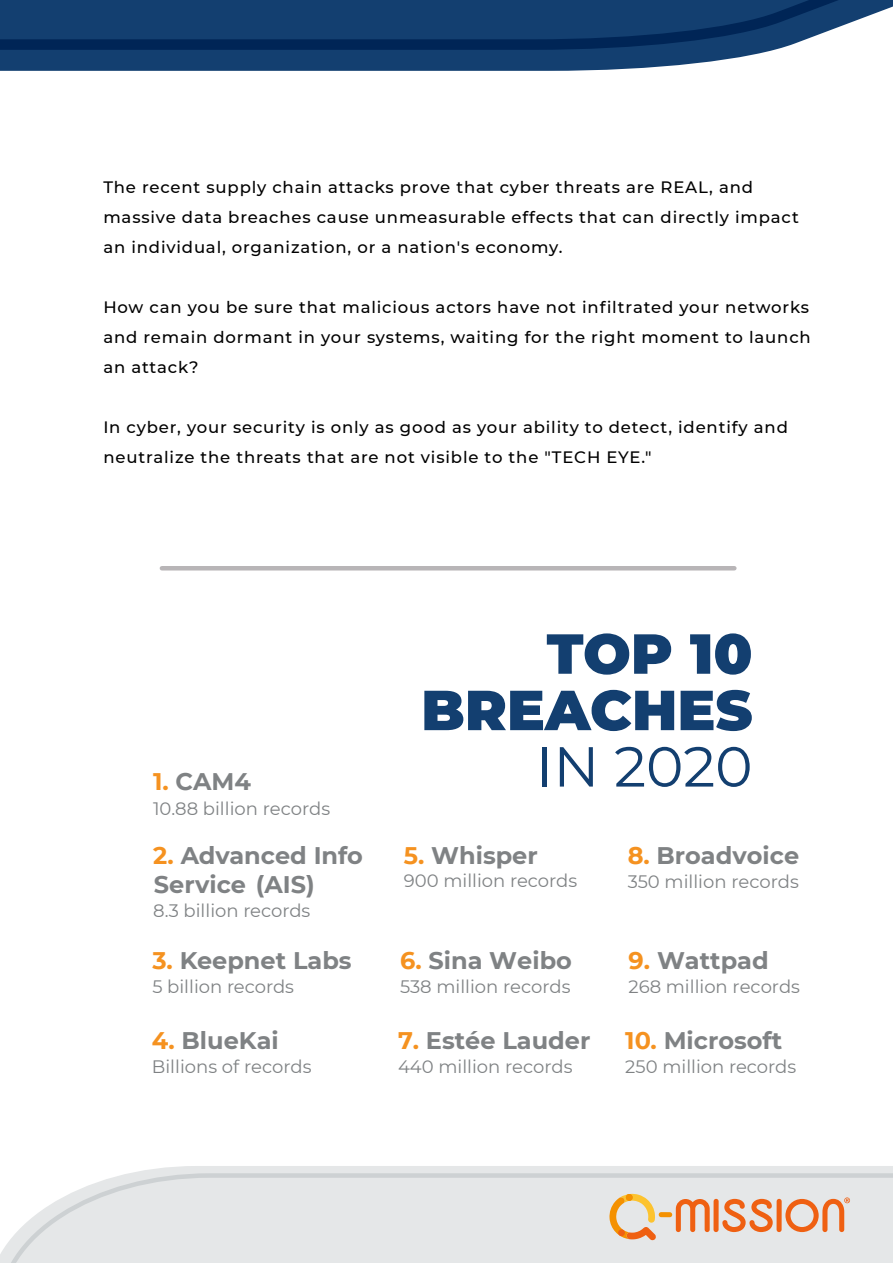
<style>
.page{position:relative;width:893px;height:1263px;background:#fff}
.page>*{position:absolute;margin:0;border:0;box-sizing:border-box;transform-origin:0 0}
.t1{font:900 56.25px/56.4px "Montserrat";color:#133f70;text-align:right}
.t2{font:56.25px "Montserrat";letter-spacing:-.005em;color:#133f70}
.t3{font:700 24px/28.5px "Montserrat";color:#7f8284}
.t4{font:18px "Montserrat";color:#7f8284}
.t5{font:500 16.5px/30px "Montserrat";letter-spacing:.05em;color:#000}
.s1{color:#f59220}
</style>
<div class="page">
<svg style="left:0;top:55px;width:751px;height:16px;background:#28507d"></svg>
<svg style="left:0;top:0;width:893px;height:55px;background:#1e4674"></svg>
<div style="left:132px;top:1166px;width:761px;height:7px;background:#e5e7e8"></div>
<svg style="left:0;top:1173px;width:893px;height:90px;background:#e4e6e7"></svg>
<svg style="left:609px;top:1194px;width:241px;height:46px;background:#e8c2a7"></svg>
<hr style="left:162px;top:566px;width:572px;height:4px;background:#b8b5b7">
<p class="t5" style="left:103px;top:172px;width:697px">The recent supply chain attacks prove that cyber threats are REAL, and massive data breaches cause unmeasurable effects that can directly impact an individual, organization, or a nation's economy.</p>
<p class="t5" style="left:103px;top:292px;width:709px;text-align:justify">How can you be sure that malicious actors have not infiltrated your networks and remain dormant in your systems, waiting for the right moment to launch an attack?</p>
<p class="t5" style="left:103px;top:412px;width:686px">In cyber, your security is only as good as your ability to detect, identify and neutralize the threats that are not visible to the "TECH EYE."</p>
<h2 class="t3" style="left:153px;top:766px;width:99px"><span class="s1">1.</span> CAM4</h2>
<p class="t4" style="left:153px;top:796px;width:179px">10.88 billion records</p>
<h2 class="t3" style="left:153px;top:840px;width:211px"><span class="s1">2.</span> Advanced Info<br>Service (AIS)</h2>
<p class="t4" style="left:153px;top:898px;width:159px">8.3 billion records</p>
<h2 class="t3" style="left:152px;top:945px;width:201px"><span class="s1">3.</span> Keepnet Labs</h2>
<p class="t4" style="left:152px;top:974px;width:143px">5 billion records</p>
<h2 class="t3" style="left:152px;top:1024px;width:128px"><span class="s1">4.</span> BlueKai</h2>
<p class="t4" style="left:152px;top:1054px;width:161px">Billions of records</p>
<h1 class="t1" style="left:421px;top:622px;width:333px">TOP 10<br>BREACHES</h1>
<h1 class="t2" style="left:536px;top:728px;width:218px">IN 2020</h1>
<h2 class="t3" style="left:404px;top:840px;width:135px"><span class="s1">5.</span> Whisper</h2>
<p class="t4" style="left:404px;top:868px;width:175px">900 million records</p>
<h2 class="t3" style="left:400px;top:945px;width:173px"><span class="s1">6.</span> Sina Weibo</h2>
<p class="t4" style="left:400px;top:974px;width:172px">538 million records</p>
<h2 class="t3" style="left:398px;top:1024px;width:194px"><span class="s1">7.</span> Estée Lauder</h2>
<p class="t4" style="left:398px;top:1054px;width:176px">440 million records</p>
<h2 class="t3" style="left:628px;top:840px;width:173px"><span class="s1">8.</span> Broadvoice</h2>
<p class="t4" style="left:628px;top:869px;width:173px">350 million records</p>
<h2 class="t3" style="left:628px;top:945px;width:142px"><span class="s1">9.</span> Wattpad</h2>
<p class="t4" style="left:628px;top:974px;width:173px">268 million records</p>
<h2 class="t3" style="left:625px;top:1024px;width:159px"><span class="s1">10.</span> Microsoft</h2>
<p class="t4" style="left:625px;top:1054px;width:172px">250 million records</p>
</div>
